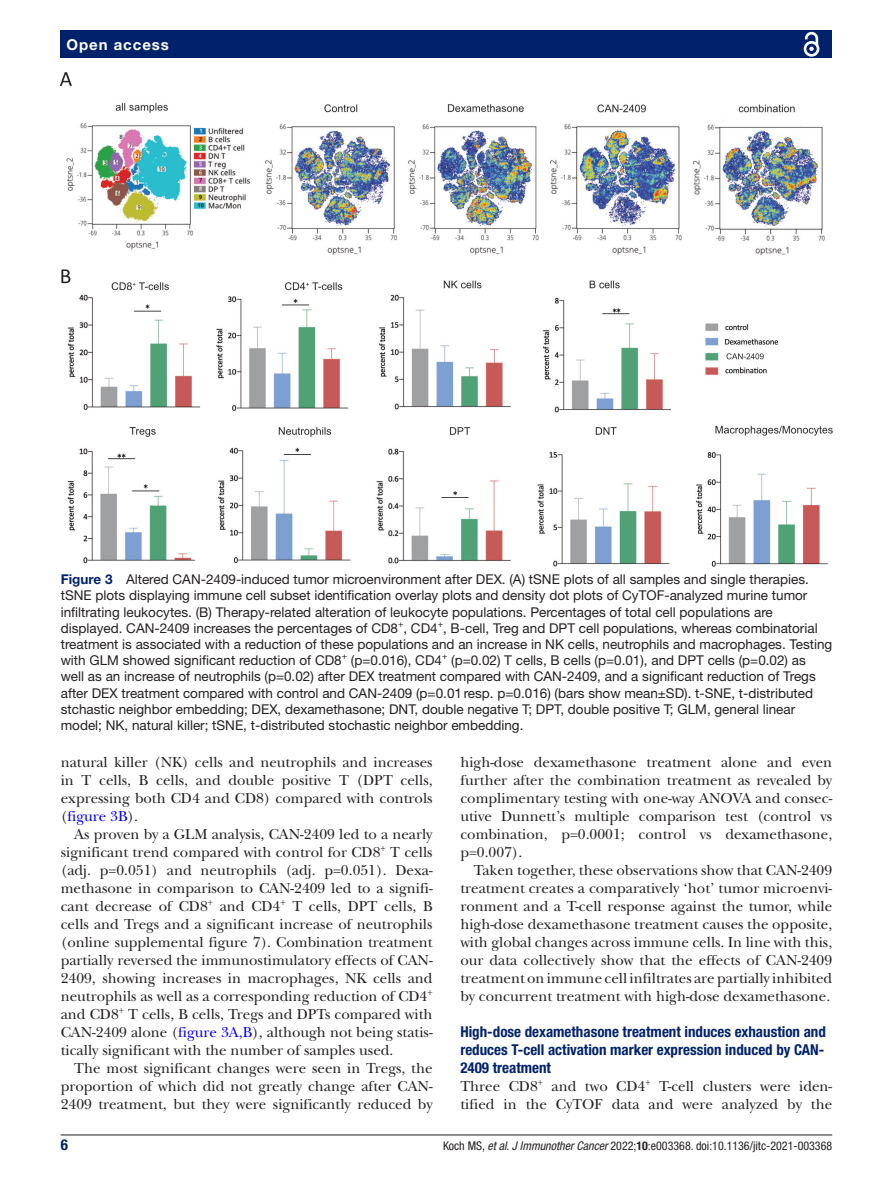
<style>
.page{position:relative;width:893px;height:1191px;background:#fff}
.page>*{position:absolute;margin:0;border:0;box-sizing:border-box;transform-origin:0 0}
.t1{font:15px/18px "New Baskerville";color:#231f20;text-align:justify}
.t2{font:700 condensed 15px/18px "Helvetica Neue LT Std";color:#00226b;text-align:justify}
.t3{font:700 15px "Helvetica Neue LT Std";letter-spacing:.065em;color:#fff}
.t4{font:13.5px/16.2px "Helvetica Neue LT Std";color:#231f20}
.t5{font:condensed 12px "Helvetica Neue LT Std";color:#231f20}
.t6{font:9.9px "New Baskerville";color:#231f20}
.t7{font:9px "Helvetica Neue LT Std";color:#231f20}
.s1{font-weight:700;color:#00226b}
.s2{color:#00f}
.s3{font-style:italic}
.s4{font-weight:700}
</style>
<div class="page">
<hr style="left:61px;top:1134px;width:771px;height:1px;background:#231f20">
<div style="left:61px;top:31px;width:771px;height:27px;background:#00226b"></div>
<svg style="left:803px;top:31px;width:17px;height:26px"></svg>
<img style="left:61px;top:73px;width:771px;height:493px">
<p class="t3" style="left:66px;top:35px;width:104px">Open access</p>
<p class="t4" style="left:61px;top:571px;width:758px"><span class="s1">Figure 3</span> Altered CAN-2409-induced tumor microenvironment after DEX. (A) tSNE plots of all samples and single therapies. tSNE plots displaying immune cell subset identification overlay plots and density dot plots of CyTOF-analyzed murine tumor infiltrating leukocytes. (B) Therapy-related alteration of leukocyte populations. Percentages of total cell populations are displayed. CAN-2409 increases the percentages of CD8<sup>+</sup>, CD4 , B-cell, Treg and DPT cell populations, whereas combinatorial</p>
<p class="t7" style="left:438px;top:618px;width:7px">+</p>
<p class="t4" style="left:61px;top:636px;width:773px">treatment is associated with a reduction of these populations and an increase in NK cells, neutrophils and macrophages. Testing with GLM showed significant reduction of CD8<sup>+</sup> (p=0.016), CD4<sup>+</sup> (p=0.02) T cells, B cells (p=0.01), and DPT cells (p=0.02) as well as an increase of neutrophils (p=0.02) after DEX treatment compared with CAN-2409, and a significant reduction of Tregs after DEX treatment compared with control and CAN-2409 (p=0.01resp. p=0.016) (bars show mean±SD). t-SNE, t-distributed stchastic neighbor embedding; DEX, dexamethasone; DNT, double negative T; DPT, double positive T; GLM, general linear model; NK, natural killer; tSNE, t-distributed stochastic neighbor embedding.</p>
<p class="t1" style="left:61px;top:753px;width:373px">natural killer (NK) cells and neutrophils and increases in T cells, B cells, and double positive T (DPT cells, expressing both CD4 and CD8) compared with controls (<span class="s2">figure 3B</span>).</p>
<p class="t1" style="left:61px;top:825px;width:373px;text-indent:14px">As proven by a GLM analysis, CAN-2409 led to a nearly significant trend compared with control for CD8<sup>+</sup> T cells (adj. p=0.051) and neutrophils (adj. p=0.051). Dexa&shy;methasone in comparison to CAN-2409 led to a signifi&shy;cant decrease of CD8</p>
<p class="t6" style="left:208px;top:895px;width:7px">+</p>
<p class="t1" style="left:220px;top:897px;width:62px">and CD4</p>
<p class="t6" style="left:280px;top:895px;width:7px">+</p>
<p class="t1" style="left:61px;top:897px;width:373px;text-indent:232px">T cells, DPT cells, B cells and Tregs and a significant increase of neutrophils (online supplemental figure 7). Combination treatment partially reversed the immunostimulatory effects of CAN-2409, showing increases in macrophages, NK cells and neutrophils as well as a corresponding reduction of CD4</p>
<p class="t6" style="left:427px;top:985px;width:7px">+</p>
<p class="t1" style="left:61px;top:1005px;width:60px">and CD8</p>
<p class="t6" style="left:119px;top:1003px;width:7px">+</p>
<p class="t1" style="left:61px;top:1005px;width:373px;text-indent:67px">T cells, B cells, Tregs and DPTs compared with CAN-2409 alone (<span class="s2">figure 3A,B</span>), although not being statis&shy;tically significant with the number of samples used.</p>
<p class="t1" style="left:61px;top:1059px;width:373px;text-indent:14px">The most significant changes were seen in Tregs, the proportion of which did not greatly change after CAN-2409 treatment, but they were significantly reduced by</p>
<p class="t1" style="left:460px;top:753px;width:373px">high-dose dexamethasone treatment alone and even further after the combination treatment as revealed by complimentary testing with one-way ANOVA and consec&shy;utive Dunnett’s multiple comparison test (control vs combination, p=0.0001; control vs dexamethasone, p=0.007).</p>
<p class="t1" style="left:460px;top:861px;width:373px;text-indent:14px">Taken together, these observations show that CAN-2409 treatment creates a comparatively ‘hot’ tumor microenvi&shy;ronment and a T-cell response against the tumor, while high-dose dexamethasone treatment causes the opposite, with global changes across immune cells. In line with this, our data collectively show that the effects of CAN-2409 treatment on immune cell infiltrates are partially inhibited by concurrent treatment with high-dose dexamethasone.</p>
<p class="t2" style="left:460px;top:1022px;width:367px">High-dose dexamethasone treatment induces exhaustion and reduces T-cell activation marker expression induced by CAN-2409 treatment</p>
<p class="t1" style="left:460px;top:1077px;width:84px">Three CD8<sup>+</sup></p>
<p class="t1" style="left:552px;top:1077px;width:95px">and two CD4</p>
<p class="t6" style="left:645px;top:1075px;width:7px">+</p>
<p class="t1" style="left:460px;top:1077px;width:373px;text-align:right">T-cell clusters were iden-<br>tified in the CyTOF data and were analyzed by the</p>
<p class="t2" style="left:61px;top:1135px;width:9px">6</p>
<p class="t5" style="left:443px;top:1138px;width:391px">Koch MS, <span class="s3">et al</span>. <span class="s3">J Immunother Cancer</span> 2022;<span class="s4">10</span>:e003368. doi:10.1136/jitc-2021-003368</p>
</div>
